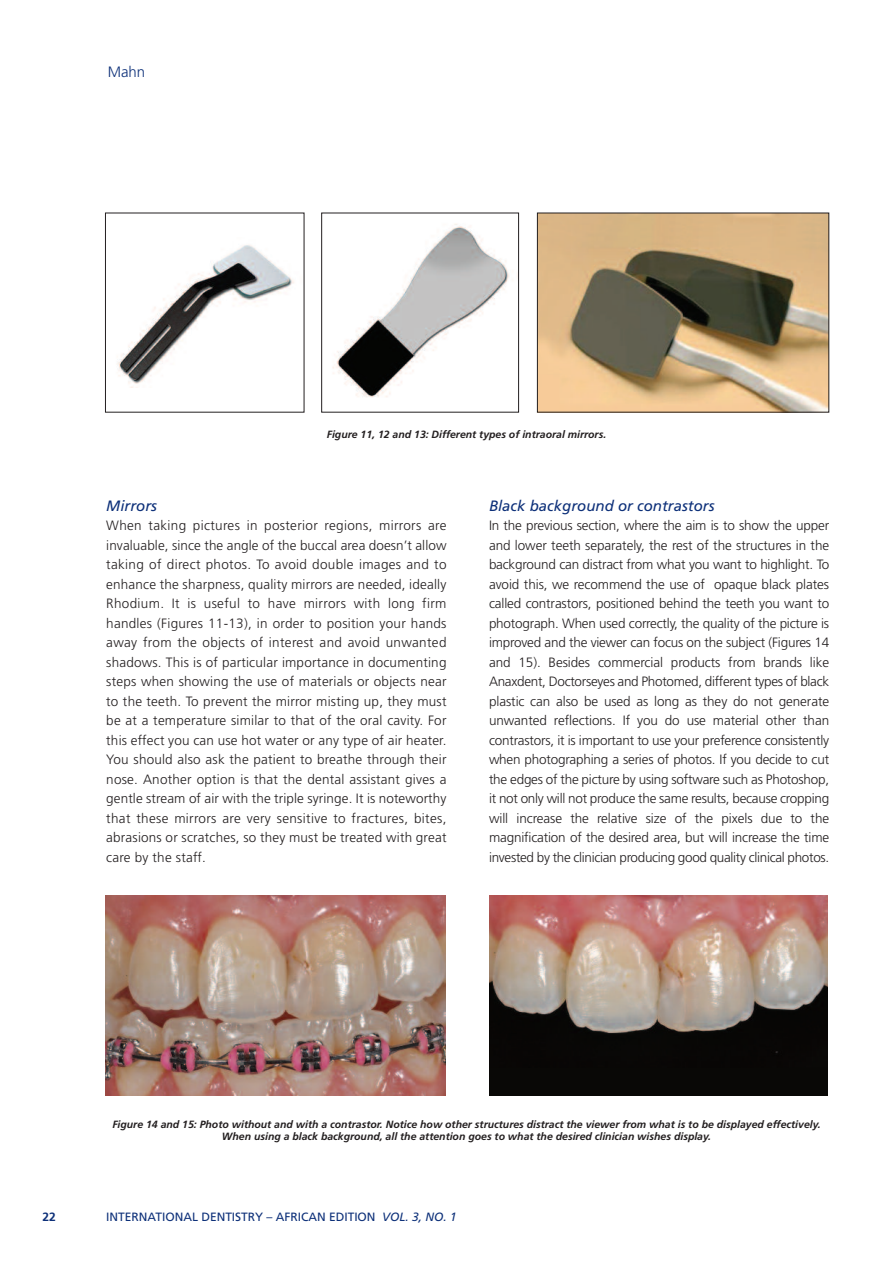
<style>
.page{position:relative;width:893px;height:1263px;background:#fff}
.page>*{position:absolute;margin:0;border:0;box-sizing:border-box;transform-origin:0 0}
.t1{font:italic 15px "Frutiger";color:#0d3079}
.t2{font:300 15px "Frutiger";color:#0d3079}
.t3{font:300 13.5px/19.5px "Frutiger";letter-spacing:-.015em;color:#231f20;text-align:justify}
.t4{font:12px "Frutiger";color:#0d3079}
.t5{font:700 12px "Frutiger";color:#0d3079}
.t6{font:italic 700 10.5px/12.6px "Frutiger";color:#231f20;text-align:center}
.s1{font-style:italic}
</style>
<div class="page">
<img style="left:117px;top:245px;width:177px;height:142px">
<img style="left:332px;top:223px;width:177px;height:175px">
<div style="left:321px;top:213px;width:198px;height:200px;border:1px solid #231f20"></div>
<img style="left:539px;top:215px;width:288px;height:196px">
<img style="left:105px;top:895px;width:340px;height:200px">
<img style="left:489px;top:895px;width:339px;height:200px">
<p class="t2" style="left:108px;top:65px;width:39px">Mahn</p>
<p class="t6" style="left:327px;top:429px;width:281px">Figure 11, 12 and 13: Different types of intraoral mirrors.</p>
<p class="t1" style="left:106px;top:499px;width:52px">Mirrors</p>
<p class="t3" style="left:106px;top:517px;width:342px">When taking pictures in posterior regions, mirrors are invaluable, since the angle of the buccal area doesn’t allow taking of direct photos. To avoid double images and to enhance the sharpness, quality mirrors are needed, ideally Rhodium. It is useful to have mirrors with long firm handles (Figures 11-13), in order to position your hands away from the objects of interest and avoid unwanted shadows. This is of particular importance in documenting steps when showing the use of materials or objects near to the teeth. To prevent the mirror misting up, they must be at a temperature similar to that of the oral cavity. For this effect you can use hot water or any type of air heater.<br>You should also ask the patient to breathe through their nose. Another option is that the dental assistant gives a gentle stream of air with the triple syringe. It is noteworthy that these mirrors are very sensitive to fractures, bites, abrasions or scratches, so they must be treated with great care by the staff.</p>
<p class="t1" style="left:489px;top:499px;width:227px">Black background or contrastors</p>
<p class="t3" style="left:489px;top:517px;width:342px">In the previous section, where the aim is to show the upper and lower teeth separately, the rest of the structures in the background can distract from what you want to highlight. To avoid this, we recommend the use of opaque black plates called contrastors, positioned behind the teeth you want to photograph. When used correctly, the quality of the picture is improved and the viewer can focus on the subject (Figures 14 and 15). Besides commercial products from brands like Anaxdent, Doctorseyes and Photomed, different types of black plastic can also be used as long as they do not generate unwanted reflections. If you do use material other than contrastors, it is important to use your preference consistently when photographing a series of photos. If you decide to cut the edges of the picture by using software such as Photoshop, it not only will not produce the same results, because cropping will increase the relative size of the pixels due to the magnification of the desired area, but will increase the time invested by the clinician producing good quality clinical photos.</p>
<p class="t6" style="left:112px;top:1119px;width:710px">Figure 14 and 15: Photo without and with a contrastor. Notice how other structures distract the viewer from what is to be displayed effectively.<br>When using a black background, all the attention goes to what the desired clinician wishes display.</p>
<p class="t5" style="left:43px;top:1212px;width:15px">22</p>
<p class="t4" style="left:106px;top:1212px;width:352px">INTERNATIONAL DENTISTRY – AFRICAN EDITION <span class="s1">VOL. 3, NO. 1</span></p>
</div>
